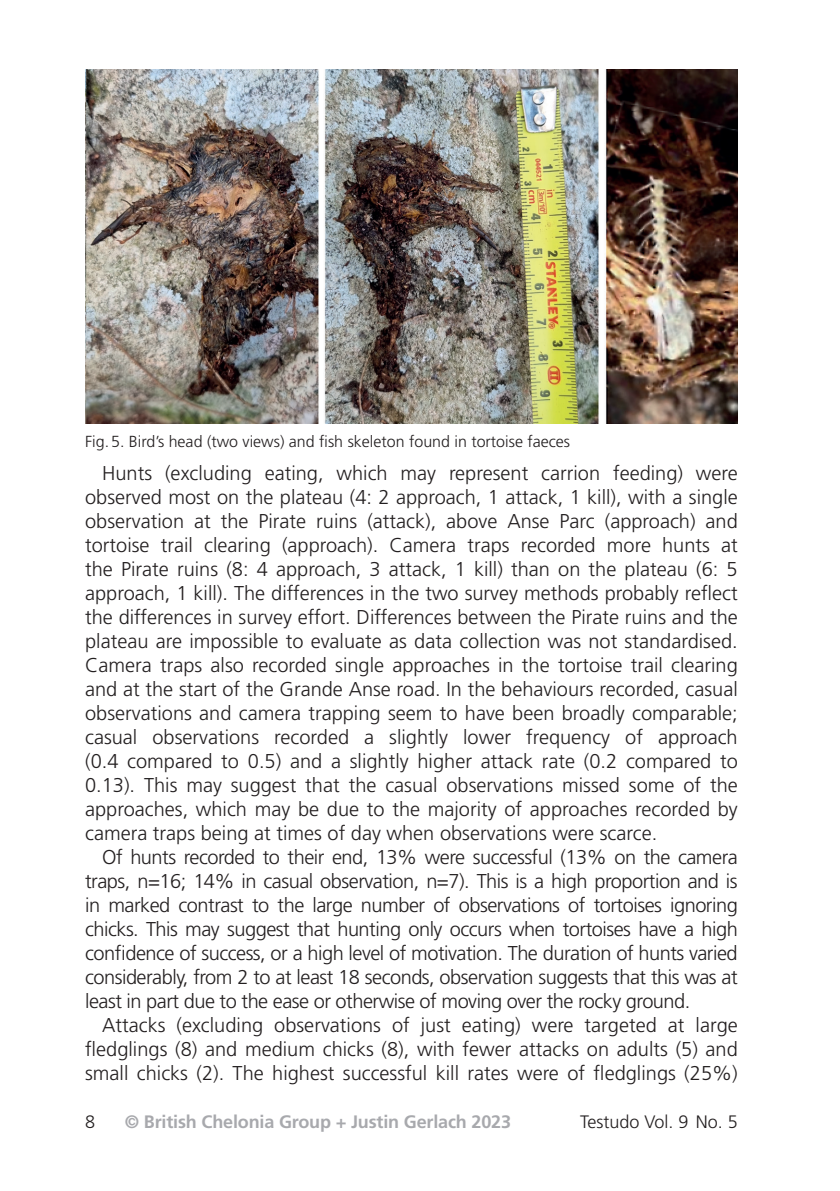
<style>
.page{position:relative;width:840px;height:1191px;background:#fff}
.page>*{position:absolute;margin:0;border:0;box-sizing:border-box;transform-origin:0 0}
.Body_45_indent{font:300 20px/24px "Frutiger";color:#231f20;text-align:justify}
.t1{font:700 18px "Frutiger";letter-spacing:-.01em;color:#a8a9ad}
.t2{font:300 18px "Frutiger";color:#231f20}
.t3{font:300 16px "Frutiger";color:#231f20}
</style>
<div class="page">
<img style="left:85px;top:69px;width:652px;height:355px">
<p class="t3" style="left:85px;top:432px;width:486px">Fig.5. Bird’s head (two views) and fish skeleton found in tortoise faeces</p>
<p class="Body_45_indent" style="left:85px;top:461px;width:654px;text-indent:17px">Hunts (excluding eating, which may represent carrion feeding) were observed most on the plateau (4: 2 approach, 1 attack, 1 kill), with a single observation at the Pirate ruins (attack), above Anse Parc (approach) and tortoise trail clearing (approach). Camera traps recorded more hunts at the Pirate ruins (8: 4 approach, 3 attack, 1 kill) than on the plateau (6: 5 approach, 1 kill). The differences in the two survey methods probably reflect the differences in survey effort. Differences between the Pirate ruins and the plateau are impossible to evaluate as data collection was not standardised.<br>Camera traps also recorded single approaches in the tortoise trail clearing and at the start of the Grande Anse road. In the behaviours recorded, casual observations and camera trapping seem to have been broadly comparable; casual observations recorded a slightly lower frequency of approach (0.4 compared to 0.5) and a slightly higher attack rate (0.2 compared to 0.13). This may suggest that the casual observations missed some of the approaches, which may be due to the majority of approaches recorded by camera traps being at times of day when observations were scarce.</p>
<p class="Body_45_indent" style="left:85px;top:845px;width:653px;text-indent:17px">Of hunts recorded to their end, 13% were successful (13% on the camera traps, n=16; 14% in casual observation, n=7). This is a high proportion and is in marked contrast to the large number of observations of tortoises ignoring chicks. This may suggest that hunting only occurs when tortoises have a high confidence of success, or a high level of motivation. The duration of hunts varied considerably, from 2 to at least 18 seconds, observation suggests that this was at least in part due to the ease or otherwise of moving over the rocky ground.</p>
<p class="Body_45_indent" style="left:85px;top:1013px;width:654px;text-indent:17px">Attacks (excluding observations of just eating) were targeted at large fledglings (8) and medium chicks (8), with fewer attacks on adults (5) and small chicks (2). The highest successful kill rates were of fledglings (25%)</p>
<p class="t2" style="left:85px;top:1111px;width:12px">8</p>
<p class="t2" style="left:580px;top:1111px;width:159px">Testudo Vol. 9 No. 5</p>
<p class="t1" style="left:125px;top:1111px;width:387px">© British Chelonia Group + Justin Gerlach 2023</p>
</div>
